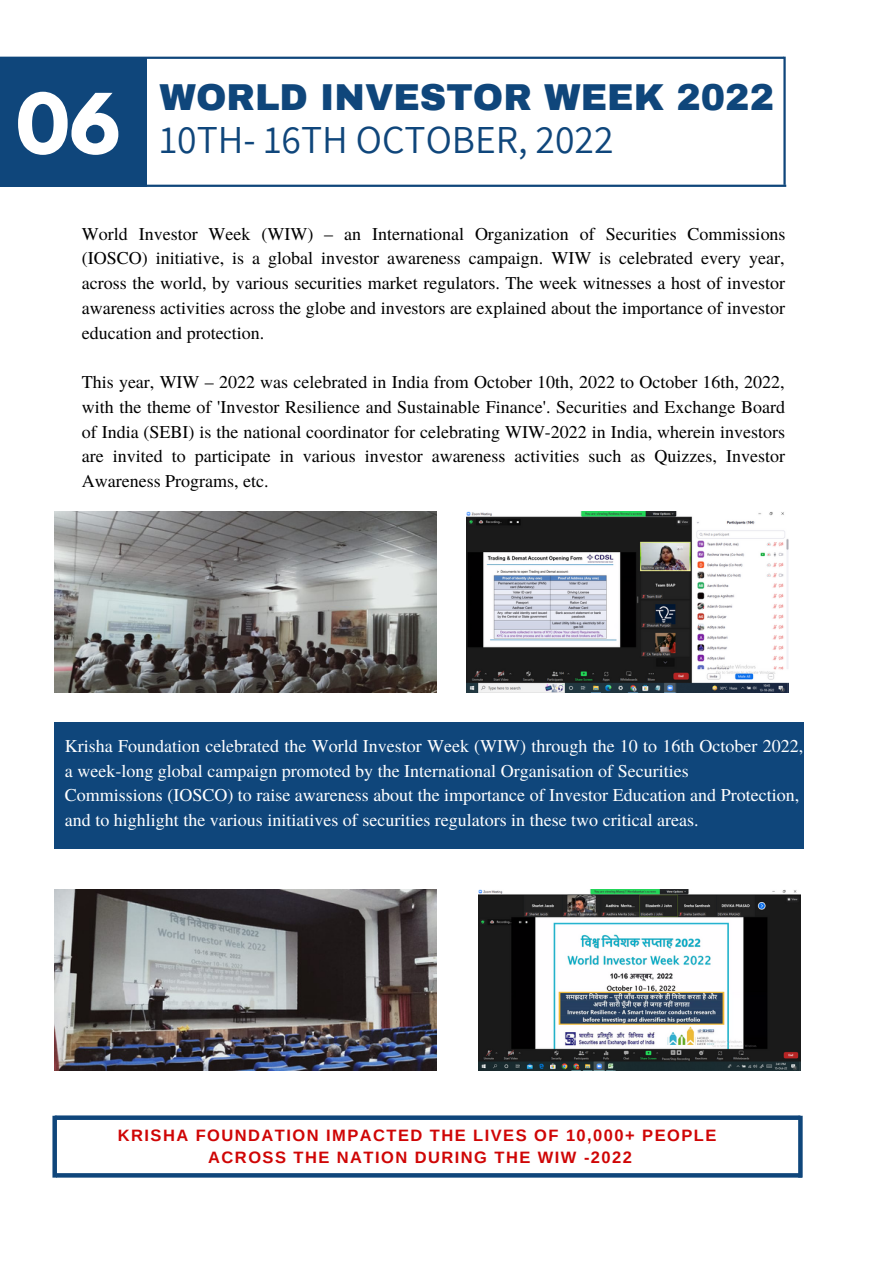
<style>
.page{position:relative;width:893px;height:1264px;background:#fff}
.page>*{position:absolute;margin:0;border:0;box-sizing:border-box;transform-origin:0 0}
.t1{font:700 73.8px "League Spartan";color:#fff}
.t2{font:39.6px "Assistant";color:#0f467b}
.t3{font:900 36.6px "Archivo";color:#0f467b}
.t4{font:18px/24.8px "Te X Gyre Termes";color:#000;text-align:justify}
.t5{font:18px/24.8px "Te X Gyre Termes";color:#fff}
.t6{font:700 16.5px "Arimo";letter-spacing:.09em;color:#cf0505}
</style>
<div class="page">
<hr style="left:0;top:185px;width:786px;height:2px;background:#0f467b">
<hr style="left:0;top:57px;width:784px;height:2px;background:#0f467b">
<hr style="left:783px;top:57px;width:2px;height:128px;background:#0f467b">
<div style="left:0;top:58px;width:146px;height:128px;background:#0f467b"></div>
<img style="left:55px;top:511px;width:381px;height:181px">
<img style="left:55px;top:889px;width:381px;height:181px">
<img style="left:467px;top:511px;width:321px;height:181px">
<img style="left:479px;top:889px;width:321px;height:181px">
<div style="left:55px;top:722px;width:748px;height:126px;background:#0f467b"></div>
<svg style="left:57px;top:1115px;width:741px;height:4px;fill:#0f467b"></svg>
<svg style="left:57px;top:1173px;width:741px;height:4px;fill:#0f467b"></svg>
<div style="left:52px;top:1115px;width:5px;height:62px;background:#0f467b"></div>
<svg style="left:798px;top:1115px;width:4px;height:62px"></svg>
<p class="t1" style="left:16px;top:87px;width:106px">06</p>
<p class="t3" style="left:159px;top:78px;width:616px">WORLD INVESTOR WEEK 2022</p>
<p class="t2" style="left:159px;top:112px;width:455px">10TH- 16TH OCTOBER, 2022</p>
<p class="t4" style="left:82px;top:220px;width:705px">World Investor Week (WIW) – an International Organization of Securities Commissions (IOSCO) initiative, is a global investor awareness campaign. WIW is celebrated every year, across the world, by various securities market regulators. The week witnesses a host of investor awareness activities across the globe and investors are explained about the importance of investor education and protection.</p>
<p class="t4" style="left:82px;top:369px;width:704px">This year, WIW – 2022 was celebrated in India from October 10th, 2022 to October 16th, 2022, with the theme of 'Investor Resilience and Sustainable Finance'. Securities and Exchange Board of India (SEBI) is the national coordinator for celebrating WIW-2022 in India, wherein investors are invited to participate in various investor awareness activities such as Quizzes, Investor Awareness Programs, etc.</p>
<p class="t5" style="left:65px;top:732px;width:739px">Krisha Foundation celebrated the World Investor Week (WIW) through the 10 to 16th October 2022, a week-long global campaign promoted by the International Organisation of Securities</p>
<p class="t5" style="left:65px;top:782px;width:735px">Commissions (IOSCO) to raise awareness about the importance of Investor Education and Protection,</p>
<p class="t5" style="left:65px;top:806px;width:635px">and to highlight the various initiatives of securities regulators in these two critical areas.</p>
<p class="t6" style="left:118px;top:1125px;width:600px">KRISHA FOUNDATION IMPACTED THE LIVES OF 10,000+ PEOPLE</p>
<p class="t6" style="left:208px;top:1148px;width:425px">ACROSS THE NATION DURING THE WIW -2022</p>
</div>
